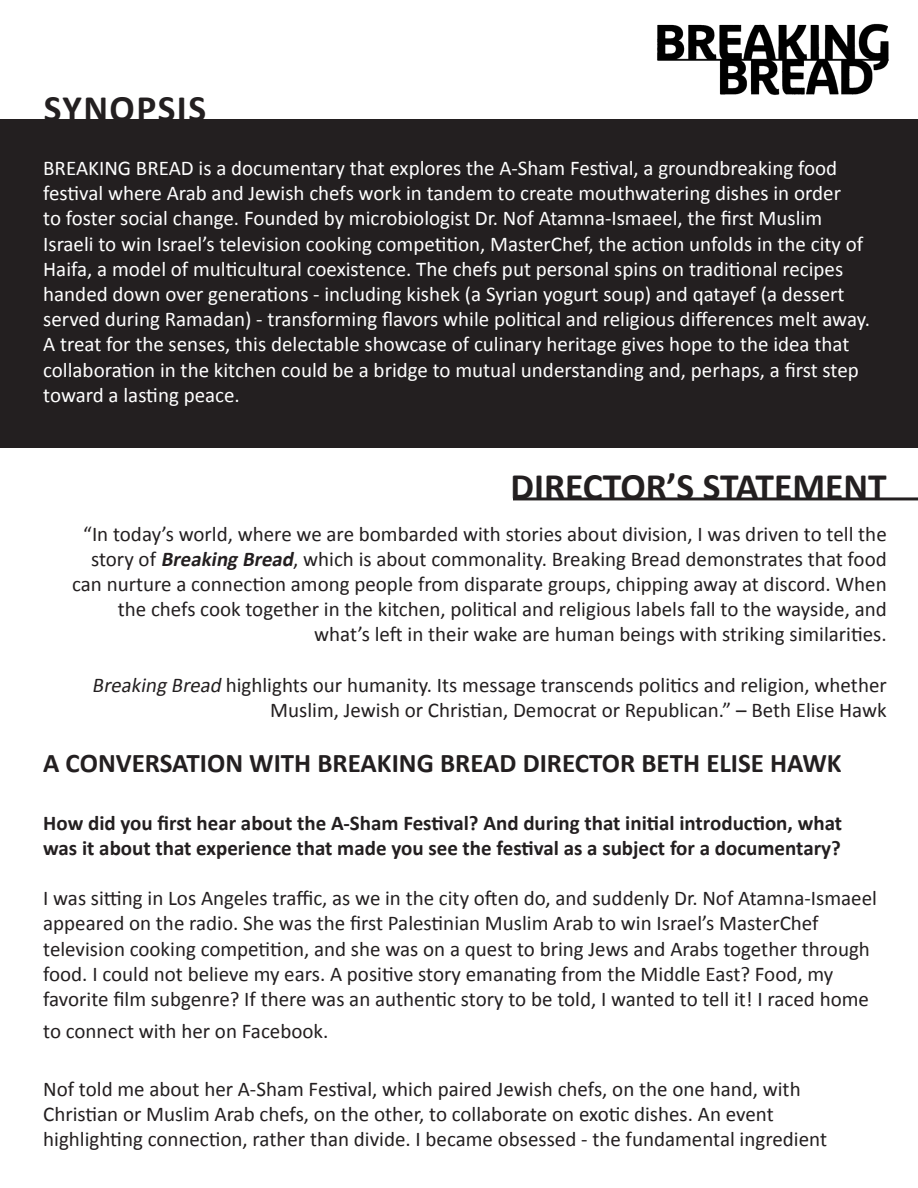
<style>
.page{position:relative;width:918px;height:1188px;background:#fff}
.page>*{position:absolute;margin:0;border:0;box-sizing:border-box;transform-origin:0 0}
.t1{font:700 37.5px "Calibri";color:#231f20}
.t2{font:700 37.5px "Calibri";letter-spacing:.04em;color:#231f20}
.t3{font:700 27px "Calibri";color:#231f20}
.t4{font:21px/25.2px "Calibri";color:#231f20;text-align:right}
.t5{font:21px/25.2px "Calibri";color:#fff}
.t6{font:700 21px/25.2px "Calibri";color:#231f20}
.s1{font-weight:700;font-style:italic}
.s2{font-style:italic}
</style>
<div class="page">
<img style="left:657px;top:23px;width:232px;height:72px">
<div style="left:0;top:120px;width:918px;height:328px;background:#231f20"></div>
<hr style="left:513px;top:497px;width:405px;height:3px;background:#231f20">
<p class="t2" style="left:44px;top:85px;width:164px">SYNOPSIS</p>
<p class="t5" style="left:43px;top:154px;width:828px">BREAKING BREAD is a documentary that explores the A-Sham Festival, a groundbreaking food festival where Arab and Jewish chefs work in tandem to create mouthwatering dishes in order<br>to foster social change. Founded by microbiologist Dr. Nof Atamna-Ismaeel, the first Muslim Israeli to win Israel’s television cooking competition, MasterChef, the action unfolds in the city of Haifa, a model of multicultural coexistence. The chefs put personal spins on traditional recipes handed down over generations - including kishek (a Syrian yogurt soup) and qatayef (a dessert served during Ramadan) - transforming flavors while political and religious differences melt away.<br>A treat for the senses, this delectable showcase of culinary heritage gives hope to the idea that collaboration in the kitchen could be a bridge to mutual understanding and, perhaps, a first step toward a lasting peace.</p>
<p class="t1" style="left:510px;top:463px;width:378px">DIRECTOR’S STATEMENT</p>
<p class="t4" style="left:72px;top:520px;width:816px">“In today’s world, where we are bombarded with stories about division, I was driven to tell the story of <span class="s1">Breaking Bread</span>, which is about commonality. Breaking Bread demonstrates that food can nurture a connection among people from disparate groups, chipping away at discord. When the chefs cook together in the kitchen, political and religious labels fall to the wayside, and what’s left in their wake are human beings with striking similarities.</p>
<p class="t4" style="left:92px;top:671px;width:796px"><span class="s2">Breaking Bread</span> highlights our humanity. Its message transcends politics and religion, whether<br>Muslim, Jewish or Christian, Democrat or Republican.” – Beth Elise Hawk</p>
<p class="t3" style="left:43px;top:746px;width:800px">A CONVERSATION WITH BREAKING BREAD DIRECTOR BETH ELISE HAWK</p>
<p class="t6" style="left:43px;top:809px;width:800px">How did you first hear about the A-Sham Festival? And during that initial introduction, what was it about that experience that made you see the festival as a subject for a documentary?</p>
<p class="t4" style="left:43px;top:885px;width:835px;text-align:left">I was sitting in Los Angeles traffic, as we in the city often do, and suddenly Dr. Nof Atamna-Ismaeel appeared on the radio. She was the first Palestinian Muslim Arab to win Israel’s MasterChef television cooking competition, and she was on a quest to bring Jews and Arabs together through food. I could not believe my ears. A positive story emanating from the Middle East? Food, my favorite film subgenre? If there was an authentic story to be told, I wanted to tell it! I raced home</p>
<p class="t4" style="left:43px;top:1018px;width:287px">to connect with her on Facebook.</p>
<p class="t4" style="left:43px;top:1075px;width:785px;text-align:left">Nof told me about her A-Sham Festival, which paired Jewish chefs, on the one hand, with<br>Christian or Muslim Arab chefs, on the other, to collaborate on exotic dishes. An event highlighting connection, rather than divide. I became obsessed - the fundamental ingredient</p>
</div>
